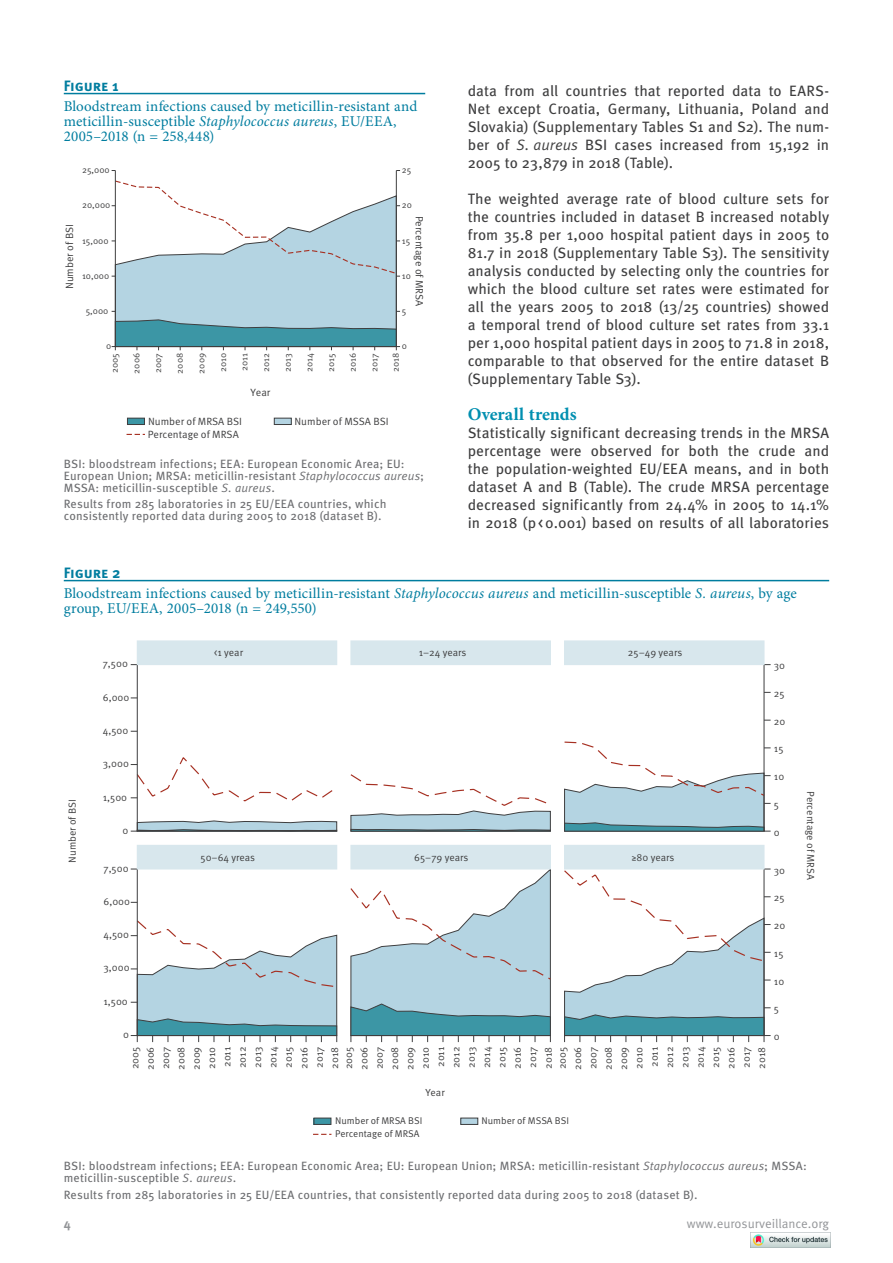
<style>
.page{position:relative;width:893px;height:1263px;background:#fff}
.page>*{position:absolute;margin:0;border:0;box-sizing:border-box;transform-origin:0 0}
.t1{font:700 18px "Minion Pro";letter-spacing:.005em;color:#008fb0}
.t2{font:15px/18px "Meta Pro";color:#3e3e3f;text-align:justify}
.t3{font:15px/15px "Minion Pro";letter-spacing:.01em;color:#007d9f}
.t4{font:700 15px "Meta Pro";letter-spacing:-.005em;color:#007d9f}
.t5{font:12.75px "Meta Pro";color:#939598}
.t6{font:700 12.75px "Meta Pro";color:#939598}
.t7{font:12px/12px "Meta Pro";letter-spacing:.01em;color:#6c6d70}
.t8{font:10.5px "Meta Pro";color:#3e3e3f}
.t9{font:10.2px/15.3px "Meta Pro";color:#3e3e3f;text-align:justify}
.t10{font:9.75px "Meta Pro";color:#3e3e3f}
.t11{font:9px "Meta Pro";color:#3e3e3f}
.s1{font-style:italic}
</style>
<div class="page">
<hr style="left:64px;top:93px;width:361px;height:1px;background:#007d9f">
<hr style="left:396px;top:170px;width:1px;height:177px;background:#3e3e3f">
<hr style="left:115px;top:170px;width:1px;height:177px;background:#3e3e3f">
<svg style="left:112px;top:180px;width:288px;height:170px"></svg>
<div style="left:127px;top:418px;width:17px;height:6px;background:#3c96a5"></div>
<div style="left:127px;top:418px;width:18px;height:7px;border:1px solid #3e3e3f"></div>
<div style="left:274px;top:418px;width:17px;height:6px;background:#b4d4e2"></div>
<div style="left:274px;top:418px;width:17px;height:7px;border:1px solid #3e3e3f"></div>
<svg style="left:127px;top:434px;width:18px;height:1px"></svg>
<hr style="left:64px;top:580px;width:765px;height:1px;background:#007d9f">
<svg style="left:136px;top:741px;width:630px;height:247px"></svg>
<hr style="left:764px;top:665px;width:1px;height:166px;background:#3e3e3f">
<svg style="left:564px;top:772px;width:207px;height:60px"></svg>
<hr style="left:764px;top:869px;width:1px;height:166px;background:#3e3e3f">
<svg style="left:131px;top:820px;width:206px;height:12px;background:#a0b4bd"></svg>
<hr style="left:137px;top:665px;width:1px;height:166px;background:#3e3e3f">
<hr style="left:137px;top:869px;width:1px;height:166px;background:#3e3e3f">
<svg style="left:131px;top:935px;width:206px;height:107px"></svg>
<svg style="left:350px;top:869px;width:201px;height:173px"></svg>
<svg style="left:564px;top:917px;width:207px;height:125px"></svg>
<div style="left:137px;top:641px;width:200px;height:24px;background:#d8e7ed"></div>
<div style="left:137px;top:640px;width:200px;height:25px;border:1px solid #d8e7ed"></div>
<div style="left:351px;top:641px;width:199px;height:24px;background:#d8e7ed"></div>
<div style="left:350px;top:640px;width:201px;height:25px;border:1px solid #d8e7ed"></div>
<div style="left:565px;top:641px;width:199px;height:24px;background:#d8e7ed"></div>
<div style="left:564px;top:640px;width:200px;height:25px;border:1px solid #d8e7ed"></div>
<div style="left:137px;top:845px;width:200px;height:24px;background:#d8e7ed"></div>
<div style="left:351px;top:845px;width:199px;height:24px;background:#d8e7ed"></div>
<div style="left:565px;top:845px;width:199px;height:24px;background:#d8e7ed"></div>
<div style="left:314px;top:1118px;width:17px;height:6px;background:#3c96a5"></div>
<div style="left:314px;top:1118px;width:17px;height:7px;border:1px solid #3e3e3f"></div>
<div style="left:461px;top:1118px;width:17px;height:6px;background:#b4d4e2"></div>
<div style="left:461px;top:1118px;width:17px;height:7px;border:1px solid #3e3e3f"></div>
<svg style="left:313px;top:1134px;width:18px;height:1px"></svg>
<img style="left:750px;top:1232px;width:80px;height:16px">
<p class="t4" style="left:64px;top:76px;width:57px">Figure 1</p>
<p class="t3" style="left:64px;top:99px;width:355px">Bloodstream infections caused by meticillin-resistant and meticillin-susceptible <span class="s1">Staphylococcus aureus</span>, EU/EEA,<br>2005–2018 (n = 258,448)</p>
<p class="t11" style="left:82px;top:164px;width:29px">25,000</p>
<p class="t11" style="left:402px;top:164px;width:11px">25</p>
<p class="t8" style="left:63px;top:289px;width:67px;rotate:-90deg">Number of BSI</p>
<p class="t11" style="left:82px;top:199px;width:30px">20,000</p>
<p class="t11" style="left:82px;top:235px;width:28px">15,000</p>
<p class="t11" style="left:82px;top:270px;width:29px">10,000</p>
<p class="t11" style="left:86px;top:305px;width:24px">5,000</p>
<p class="t11" style="left:402px;top:199px;width:12px">20</p>
<p class="t8" style="left:426px;top:215px;width:92px;rotate:90deg">Percentage of MRSA</p>
<p class="t11" style="left:402px;top:235px;width:10px">15</p>
<p class="t11" style="left:402px;top:270px;width:11px">10</p>
<p class="t11" style="left:402px;top:305px;width:6px">5</p>
<p class="t11" style="left:106px;top:340px;width:7px">0</p>
<p class="t11" style="left:402px;top:340px;width:7px">0</p>
<p class="t11" style="left:109px;top:373px;width:21px;rotate:-90deg">2005</p>
<p class="t11" style="left:131px;top:374px;width:22px;rotate:-90deg">2006</p>
<p class="t11" style="left:152px;top:373px;width:21px;rotate:-90deg">2007</p>
<p class="t11" style="left:174px;top:374px;width:22px;rotate:-90deg">2008</p>
<p class="t11" style="left:196px;top:374px;width:22px;rotate:-90deg">2009</p>
<p class="t11" style="left:217px;top:372px;width:21px;rotate:-90deg">2010</p>
<p class="t11" style="left:239px;top:371px;width:19px;rotate:-90deg">2011</p>
<p class="t11" style="left:260px;top:372px;width:21px;rotate:-90deg">2012</p>
<p class="t11" style="left:282px;top:372px;width:20px;rotate:-90deg">2013</p>
<p class="t11" style="left:304px;top:372px;width:20px;rotate:-90deg">2014</p>
<p class="t11" style="left:325px;top:372px;width:20px;rotate:-90deg">2015</p>
<p class="t11" style="left:347px;top:372px;width:21px;rotate:-90deg">2016</p>
<p class="t11" style="left:368px;top:372px;width:20px;rotate:-90deg">2017</p>
<p class="t11" style="left:390px;top:372px;width:21px;rotate:-90deg">2018</p>
<p class="t8" style="left:250px;top:385px;width:21px">Year</p>
<p class="t8" style="left:148px;top:415px;width:96px">Number of MRSA BSI</p>
<p class="t8" style="left:295px;top:415px;width:96px">Number of MSSA BSI</p>
<p class="t8" style="left:148px;top:427px;width:92px">Percentage of MRSA</p>
<p class="t7" style="left:64px;top:458px;width:362px">BSI: bloodstream infections; EEA: European Economic Area; EU:<br>European Union; MRSA: meticillin-resistant <span class="s1">Staphylococcus aureus</span>;<br>MSSA: meticillin-susceptible <span class="s1">S. aureus</span>.</p>
<p class="t7" style="left:64px;top:498px;width:324px">Results from 285 laboratories in 25 EU/EEA countries, which consistently reported data during 2005 to 2018 (dataset B).</p>
<p class="t2" style="left:468px;top:82px;width:363px">data from all countries that reported data to EARS-Net except Croatia, Germany, Lithuania, Poland and Slovakia) (Supplementary Tables S1 and S2). The num&shy;ber of <span class="s1">S. aureus</span> BSI cases increased from 15,192 in 2005 to 23,879 in 2018 (Table).</p>
<p class="t2" style="left:468px;top:190px;width:363px">The weighted average rate of blood culture sets for the countries included in dataset B increased notably from 35.8 per 1,000 hospital patient days in 2005 to 81.7 in 2018 (Supplementary Table S3). The sensitivity analysis conducted by selecting only the countries for which the blood culture set rates were estimated for all the years 2005 to 2018 (13/25 countries) showed a temporal trend of blood culture set rates from 33.1 per 1,000 hospital patient days in 2005 to 71.8 in 2018, comparable to that observed for the entire dataset B (Supplementary Table S3).</p>
<p class="t1" style="left:468px;top:401px;width:110px">Overall trends</p>
<p class="t2" style="left:468px;top:424px;width:363px">Statistically significant decreasing trends in the MRSA percentage were observed for both the crude and the population-weighted EU/EEA means, and in both dataset A and B (Table). The crude MRSA percentage decreased significantly from 24.4% in 2005 to 14.1% in 2018 (p&lt;0.001) based on results of all laboratories</p>
<p class="t4" style="left:64px;top:563px;width:58px">Figure 2</p>
<p class="t3" style="left:64px;top:586px;width:735px">Bloodstream infections caused by meticillin-resistant <span class="s1">Staphylococcus aureus</span> and meticillin-susceptible <span class="s1">S. aureus</span>, by age group, EU/EEA, 2005–2018 (n = 249,550)</p>
<p class="t9" style="left:65px;top:863px;width:65px;rotate:-90deg">Number of BSI</p>
<p class="t9" style="left:103px;top:657px;width:27px">7,500</p>
<p class="t9" style="left:103px;top:690px;width:28px">6,000</p>
<p class="t9" style="left:103px;top:723px;width:27px">4,500</p>
<p class="t9" style="left:103px;top:756px;width:28px">3,000</p>
<p class="t9" style="left:103px;top:790px;width:26px">1,500</p>
<p class="t9" style="left:123px;top:823px;width:7px">0</p>
<p class="t9" style="left:103px;top:861px;width:27px">7,500</p>
<p class="t9" style="left:103px;top:894px;width:28px">6,000</p>
<p class="t9" style="left:103px;top:927px;width:27px">4,500</p>
<p class="t9" style="left:103px;top:960px;width:28px">3,000</p>
<p class="t9" style="left:103px;top:994px;width:26px">1,500</p>
<p class="t9" style="left:123px;top:1027px;width:7px">0</p>
<p class="t9" style="left:214px;top:645px;width:30px">&lt;1 year</p>
<p class="t9" style="left:419px;top:645px;width:49px">1−24 years</p>
<p class="t9" style="left:628px;top:645px;width:56px">25−49 years</p>
<p class="t9" style="left:201px;top:850px;width:56px">50−64 yreas</p>
<p class="t9" style="left:414px;top:850px;width:56px">65−79 years</p>
<p class="t9" style="left:632px;top:850px;width:44px">≥80 years</p>
<p class="t9" style="left:128px;top:1070px;width:25px;rotate:-90deg">2005<br>2006<br>2007<br>2008<br>2009<br>2010<br>2011<br>2012<br>2013<br>2014<br>2015<br>2016<br>2017<br>2018</p>
<p class="t9" style="left:341px;top:1070px;width:25px;rotate:-90deg">2005<br>2006<br>2007<br>2008<br>2009<br>2010<br>2011<br>2012<br>2013<br>2014<br>2015<br>2016<br>2017<br>2018</p>
<p class="t9" style="left:555px;top:1070px;width:25px;rotate:-90deg">2005<br>2006<br>2007<br>2008<br>2009<br>2010<br>2011<br>2012<br>2013<br>2014<br>2015<br>2016<br>2017<br>2018</p>
<p class="t9" style="left:425px;top:1085px;width:21px">Year</p>
<p class="t10" style="left:335px;top:1114px;width:89px">Number of MRSA BSI</p>
<p class="t10" style="left:482px;top:1115px;width:89px">Number of MSSA BSI</p>
<p class="t10" style="left:335px;top:1127px;width:86px">Percentage of MRSA</p>
<p class="t9" style="left:774px;top:658px;width:13px">30</p>
<p class="t9" style="left:774px;top:686px;width:12px">25</p>
<p class="t9" style="left:774px;top:714px;width:13px">20</p>
<p class="t9" style="left:774px;top:742px;width:11px">15</p>
<p class="t9" style="left:774px;top:769px;width:12px">10</p>
<p class="t9" style="left:774px;top:797px;width:7px">5</p>
<p class="t9" style="left:774px;top:825px;width:7px">0</p>
<p class="t9" style="left:774px;top:863px;width:13px">30</p>
<p class="t9" style="left:774px;top:890px;width:12px">25</p>
<p class="t9" style="left:774px;top:918px;width:13px">20</p>
<p class="t9" style="left:774px;top:946px;width:11px">15</p>
<p class="t9" style="left:774px;top:974px;width:12px">10</p>
<p class="t9" style="left:774px;top:1001px;width:7px">5</p>
<p class="t9" style="left:774px;top:1029px;width:7px">0</p>
<p class="t9" style="left:818px;top:791px;width:90px;rotate:90deg">Percentage of MRSA</p>
<p class="t7" style="left:64px;top:1161px;width:745px">BSI: bloodstream infections; EEA: European Economic Area; EU: European Union; MRSA: meticillin-resistant <span class="s1">Staphylococcus aureus</span>; MSSA: meticillin-susceptible <span class="s1">S. aureus</span>.</p>
<p class="t7" style="left:64px;top:1189px;width:635px">Results from 285 laboratories in 25 EU/EEA countries, that consistently reported data during 2005 to 2018 (dataset B).</p>
<p class="t6" style="left:64px;top:1215px;width:8px">4</p>
<p class="t5" style="left:687px;top:1215px;width:144px">www.eurosurveillance.org</p>
</div>
